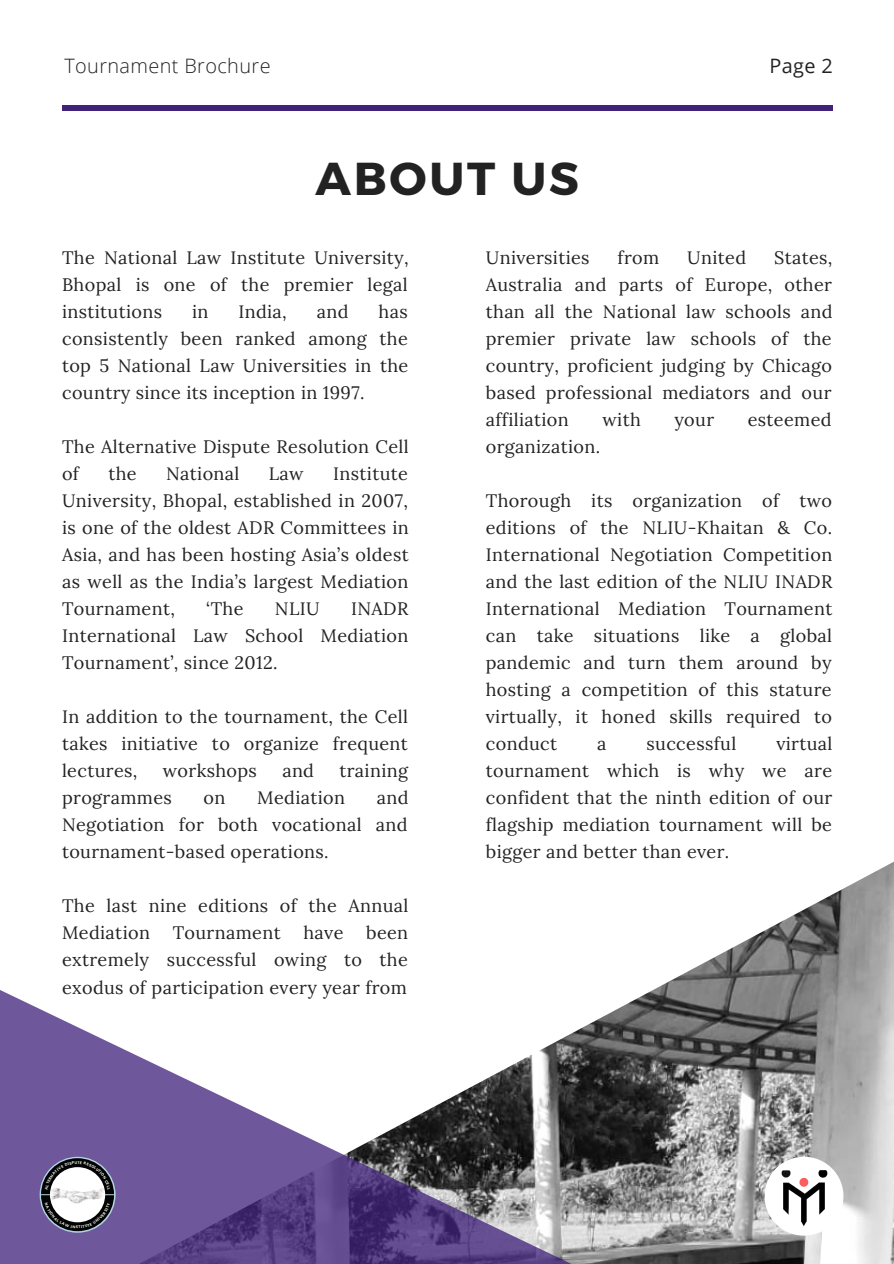
<style>
.page{position:relative;width:894px;height:1264px;background:#fff}
.page>*{position:absolute;margin:0;border:0;box-sizing:border-box;transform-origin:0 0}
.t1{font:700 46.05px "Montserrat";letter-spacing:.06em;color:#222}
.t2{font:300 19.8px "Open Sans";letter-spacing:.02em;color:#222}
.t3{font:19.8px "Open Sans";color:#222}
.t4{font:18px/27px "Lora";letter-spacing:.02em;color:#222;text-align:justify}
</style>
<div class="page">
<svg style="left:613px;top:105px;width:280px;height:1158px"></svg>
<svg style="left:0;top:990px;width:613px;height:273px"></svg>
<div style="left:62px;top:105px;width:770px;height:6px;background:#40227b"></div>
<svg style="left:764px;top:1156px;width:79px;height:79px"></svg>
<img style="left:774px;top:1169px;width:60px;height:58px">
<svg style="left:40px;top:1156px;width:75px;height:76px"></svg>
<p class="t2" style="left:64px;top:51px;width:207px">Tournament Brochure</p>
<p class="t3" style="left:769px;top:51px;width:65px">Page 2</p>
<p class="t1" style="left:315px;top:149px;width:265px">ABOUT US</p>
<p class="t4" style="left:62px;top:243px;width:348px">The National Law Institute University, Bhopal is one of the premier legal institutions</p>
<p class="t4" style="left:62px;top:297px;width:347px;text-indent:316px">has consistently been ranked among the top 5 National Law Universities in the country since its inception in 1997.</p>
<p class="t4" style="left:62px;top:432px;width:348px">The Alternative Dispute Resolution Cell of</p>
<p class="t4" style="left:192px;top:297px;width:18px">in</p>
<p class="t4" style="left:238px;top:297px;width:50px">India,</p>
<p class="t4" style="left:317px;top:297px;width:33px">and</p>
<p class="t4" style="left:108px;top:460px;width:30px">the</p>
<p class="t4" style="left:166px;top:460px;width:75px">National</p>
<p class="t4" style="left:269px;top:460px;width:36px">Law</p>
<p class="t4" style="left:62px;top:460px;width:348px;text-indent:271px">Institute University, Bhopal, established in 2007, is one of the oldest ADR Committees in Asia, and has been hosting Asia’s oldest as well as the India’s largest Mediation Tournament,</p>
<p class="t4" style="left:206px;top:595px;width:39px">‘The</p>
<p class="t4" style="left:275px;top:595px;width:46px">NLIU</p>
<p class="t4" style="left:62px;top:595px;width:348px;text-indent:289px">INADR International Law School Mediation Tournament’, since 2012.</p>
<p class="t4" style="left:62px;top:703px;width:347px">In addition to the tournament, the Cell takes initiative to organize frequent lectures,</p>
<p class="t4" style="left:163px;top:757px;width:96px">workshops</p>
<p class="t4" style="left:282px;top:757px;width:33px">and</p>
<p class="t4" style="left:339px;top:757px;width:70px">training</p>
<p class="t4" style="left:62px;top:784px;width:111px">programmes</p>
<p class="t4" style="left:203px;top:784px;width:23px">on</p>
<p class="t4" style="left:257px;top:784px;width:89px">Mediation</p>
<p class="t4" style="left:62px;top:784px;width:348px;text-indent:315px">and Negotiation for both vocational and tournament-based operations.</p>
<p class="t4" style="left:62px;top:892px;width:348px">The last nine editions of the Annual<br>Mediation</p>
<p class="t4" style="left:62px;top:919px;width:347px;text-indent:304px">been extremely successful owing to the exodus of participation every year from</p>
<p class="t4" style="left:173px;top:919px;width:109px">Tournament</p>
<p class="t4" style="left:303px;top:919px;width:42px">have</p>
<p class="t4" style="left:485px;top:243px;width:105px">Universities</p>
<p class="t4" style="left:617px;top:243px;width:43px">from</p>
<p class="t4" style="left:687px;top:243px;width:60px">United</p>
<p class="t4" style="left:485px;top:243px;width:348px;text-indent:288px">States, Australia and parts of Europe, other than all the National law schools and premier private law schools of the country, proficient judging by Chicago based professional mediators and our affiliation</p>
<p class="t4" style="left:602px;top:405px;width:40px">with</p>
<p class="t4" style="left:674px;top:405px;width:41px">your</p>
<p class="t4" style="left:747px;top:405px;width:85px">esteemed</p>
<p class="t4" style="left:485px;top:432px;width:116px">organization.</p>
<p class="t4" style="left:485px;top:487px;width:348px">Thorough its organization of two editions of the NLIU-Khaitan &amp; Co.<br>International Negotiation Competition and the last edition of the NLIU INADR International Mediation Tournament can take situations like a global pandemic and turn them around by hosting a competition of this stature virtually, it honed skills required to conduct</p>
<p class="t4" style="left:597px;top:730px;width:11px">a</p>
<p class="t4" style="left:646px;top:730px;width:91px">successful</p>
<p class="t4" style="left:485px;top:730px;width:348px;text-indent:290px">virtual tournament which is why we are confident that the ninth edition of our flagship mediation tournament will be bigger and better than ever.</p>
</div>
